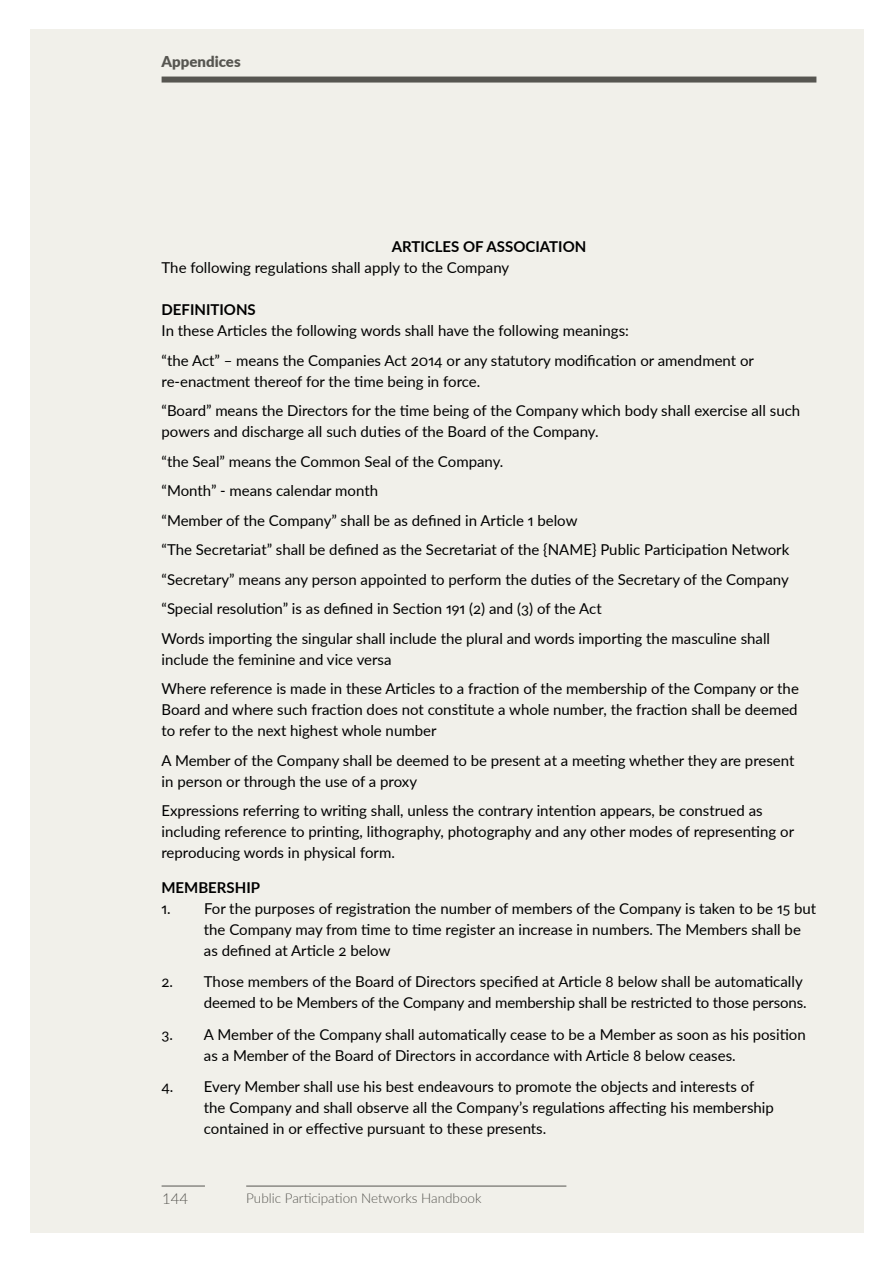
<style>
.page{position:relative;width:893px;height:1263px;background:#fff}
.page>*{position:absolute;margin:0;border:0;box-sizing:border-box;transform-origin:0 0}
.t1{font:15px/29.5px "Lato";color:#000}
.t2{font:700 15px "Lato";color:#000}
.t3{font:900 15px "Lato";color:#575651}
.t4{font:300 15px "Lato";color:#575651}
.t5{font:300 13.5px "Lato";color:#575651}
</style>
<div class="page">
<div style="left:30px;top:30px;width:833px;height:1203px;background:#f1f0ea"></div>
<hr style="left:162px;top:1186px;width:43px;height:1px;background:#575651">
<hr style="left:246px;top:1186px;width:320px;height:1px;background:#575651">
<div style="left:162px;top:77px;width:654px;height:6px;background:#575651"></div>
<p class="t3" style="left:162px;top:51px;width:81px">Appendices</p>
<p class="t2" style="left:392px;top:236px;width:196px">ARTICLES OF ASSOCIATION</p>
<p class="t1" style="left:162px;top:252px;width:349px">The following regulations shall apply to the Company</p>
<p class="t2" style="left:162px;top:299px;width:96px">DEFINITIONS</p>
<p class="t1" style="left:162px;top:315px;width:594px">In these Articles the following words shall have the following meanings:<br>“the Act” – means the Companies Act 2014 or any statutory modification or amendment or</p>
<p class="t1" style="left:162px;top:366px;width:640px">re-enactment thereof for the time being in force.<br>“Board” means the Directors for the time being of the Company which body shall exercise all such</p>
<p class="t1" style="left:162px;top:416px;width:629px">powers and discharge all such duties of the Board of the Company.<br>“the Seal” means the Common Seal of the Company.<br>“Month” - means calendar month<br>“Member of the Company” shall be as defined in Article 1 below<br>“The Secretariat” shall be defined as the Secretariat of the {NAME} Public Participation Network “Secretary” means any person appointed to perform the duties of the Secretary of the Company “Special resolution” is as defined in Section 191 (2) and (3) of the Act<br>Words importing the singular shall include the plural and words importing the masculine shall</p>
<p class="t1" style="left:162px;top:644px;width:639px">include the feminine and vice versa<br>Where reference is made in these Articles to a fraction of the membership of the Company or the</p>
<p class="t1" style="left:162px;top:698px;width:638px;line-height:21px">Board and where such fraction does not constitute a whole number, the fraction shall be deemed to refer to the next highest whole number</p>
<p class="t1" style="left:162px;top:749px;width:634px;line-height:21px">A Member of the Company shall be deemed to be present at a meeting whether they are present in person or through the use of a proxy</p>
<p class="t1" style="left:161px;top:799px;width:634px;line-height:21px">Expressions referring to writing shall, unless the contrary intention appears, be construed as including reference to printing, lithography, photography and any other modes of representing or reproducing words in physical form.</p>
<p class="t2" style="left:161px;top:876px;width:100px">MEMBERSHIP</p>
<p class="t1" style="left:204px;top:897px;width:614px;line-height:21px;text-indent:-42px">1. For the purposes of registration the number of members of the Company is taken to be 15 but the Company may from time to time register an increase in numbers. The Members shall be as defined at Article 2 below</p>
<p class="t1" style="left:161px;top:970px;width:647px;line-height:21px;text-align:right">2. Those members of the Board of Directors specified at Article 8 below shall be automatically deemed to be Members of the Company and membership shall be restricted to those persons.</p>
<p class="t1" style="left:204px;top:1023px;width:603px;line-height:21px;text-indent:-43px">3. A Member of the Company shall automatically cease to be a Member as soon as his position as a Member of the Board of Directors in accordance with Article 8 below ceases.</p>
<p class="t1" style="left:204px;top:1075px;width:571px;line-height:21px;text-indent:-43px">4. Every Member shall use his best endeavours to promote the objects and interests of the Company and shall observe all the Company’s regulations affecting his membership contained in or effective pursuant to these presents.</p>
<p class="t4" style="left:162px;top:1188px;width:28px">144</p>
<p class="t5" style="left:246px;top:1189px;width:237px">Public Participation Networks Handbook</p>
</div>
